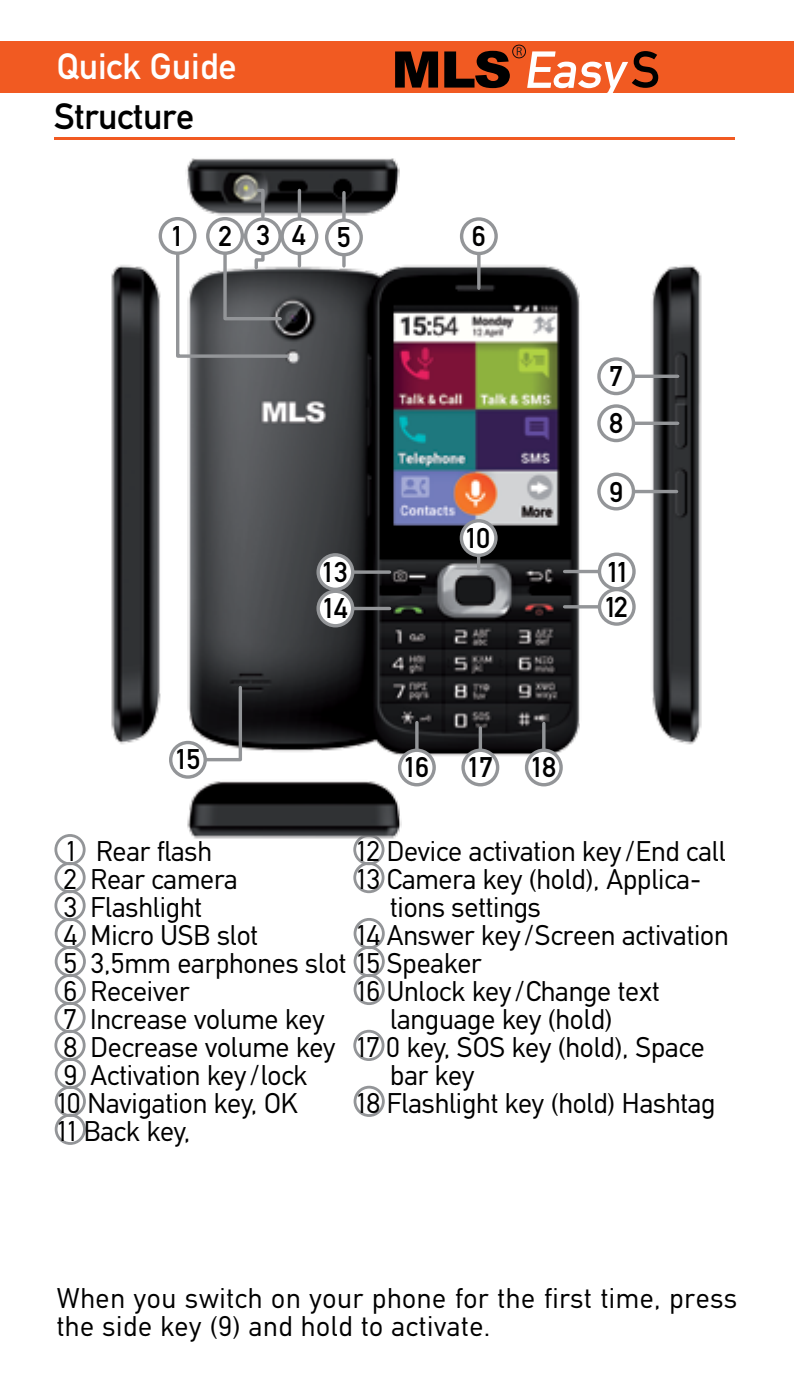
<style>
.page{position:relative;width:794px;height:1395px;background:#fff}
.page>*{position:absolute;margin:0;border:0;box-sizing:border-box;transform-origin:0 0}
.t1{font:36px "CF Din";color:#fff}
.t2{font:36px "CF Din";letter-spacing:-.005em;color:#000}
.t3{font:28px/28px "CF Din";letter-spacing:-.005em;color:#000}
.t4{font:28px/28px "CF Din";letter-spacing:.025em;color:#000}
.t5{font:28px/35.2px "CF Din";letter-spacing:-.05em;color:#000}
.s1{font-size:28.4px}
</style>
<div class="page">
<div style="left:54px;top:834px;width:32px;height:31px;border:3px solid #939598;border-radius:50%"></div>
<div style="left:353px;top:834px;width:31px;height:31px;border:3px solid #939598;border-radius:50%"></div>
<div style="left:54px;top:890px;width:32px;height:31px;border:3px solid #939598;border-radius:50%"></div>
<div style="left:55px;top:918px;width:31px;height:31px;border:3px solid #939598;border-radius:50%"></div>
<div style="left:353px;top:918px;width:32px;height:31px;border:3px solid #939598;border-radius:50%"></div>
<div style="left:55px;top:946px;width:31px;height:31px;border:3px solid #939598;border-radius:50%"></div>
<div style="left:353px;top:946px;width:32px;height:31px;border:3px solid #939598;border-radius:50%"></div>
<div style="left:55px;top:974px;width:31px;height:31px;border:3px solid #939598;border-radius:50%"></div>
<div style="left:353px;top:974px;width:32px;height:31px;border:3px solid #939598;border-radius:50%"></div>
<div style="left:54px;top:862px;width:32px;height:31px;border:3px solid #939598;border-radius:50%"></div>
<div style="left:353px;top:862px;width:31px;height:31px;border:3px solid #939598;border-radius:50%"></div>
<div style="left:54px;top:1002px;width:32px;height:31px;border:3px solid #939598;border-radius:50%"></div>
<div style="left:54px;top:1030px;width:32px;height:31px;border:3px solid #939598;border-radius:50%"></div>
<div style="left:353px;top:1030px;width:31px;height:31px;border:3px solid #939598;border-radius:50%"></div>
<div style="left:55px;top:1058px;width:31px;height:31px;border:3px solid #939598;border-radius:50%"></div>
<div style="left:55px;top:1113px;width:31px;height:32px;border:3px solid #939598;border-radius:50%"></div>
<div style="left:55px;top:1085px;width:31px;height:32px;border:3px solid #939598;border-radius:50%"></div>
<div style="left:353px;top:1085px;width:32px;height:32px;border:3px solid #939598;border-radius:50%"></div>
<div style="left:0;top:42px;width:794px;height:51px;background:#f15a22"></div>
<hr style="left:54px;top:137px;width:680px;height:3px;background:#f15a22">
<svg style="left:395px;top:51px;width:43px;height:37px"></svg>
<svg style="left:444px;top:45px;width:214px;height:48px"></svg>
<img style="left:111px;top:158px;width:591px;height:684px">
<svg style="left:298px;top:255px;width:3px;height:11px"></svg>
<div style="left:282px;top:219px;width:35px;height:34px;background:#fff;border-radius:50%"></div>
<div style="left:280px;top:217px;width:38px;height:38px;border:3px solid #939598;border-radius:50%"></div>
<svg style="left:190px;top:684px;width:54px;height:79px"></svg>
<div style="left:160px;top:219px;width:35px;height:34px;background:#fff;border-radius:50%"></div>
<div style="left:159px;top:217px;width:37px;height:38px;border:3px solid #939598;border-radius:50%"></div>
<svg style="left:342px;top:193px;width:4px;height:25px"></svg>
<div style="left:599px;top:474px;width:34px;height:35px;background:#fff;border-radius:50%"></div>
<div style="left:597px;top:472px;width:38px;height:38px;border:3px solid #939598;border-radius:50%"></div>
<div style="left:599px;top:406px;width:34px;height:34px;background:#fff;border-radius:50%"></div>
<div style="left:597px;top:404px;width:38px;height:38px;border:3px solid #939598;border-radius:50%"></div>
<div style="left:461px;top:521px;width:35px;height:34px;background:#fff;border-radius:50%"></div>
<div style="left:460px;top:519px;width:37px;height:38px;border:3px solid #939598;border-radius:50%"></div>
<div style="left:599px;top:359px;width:34px;height:34px;background:#fff;border-radius:50%"></div>
<div style="left:597px;top:357px;width:38px;height:38px;border:3px solid #939598;border-radius:50%"></div>
<div style="left:327px;top:220px;width:34px;height:35px;background:#fff;border-radius:50%"></div>
<div style="left:325px;top:218px;width:38px;height:38px;border:3px solid #939598;border-radius:50%"></div>
<div style="left:208px;top:219px;width:34px;height:34px;background:#fff;border-radius:50%"></div>
<div style="left:206px;top:217px;width:38px;height:38px;border:3px solid #939598;border-radius:50%"></div>
<div style="left:246px;top:219px;width:34px;height:34px;background:#fff;border-radius:50%"></div>
<div style="left:244px;top:217px;width:38px;height:38px;border:3px solid #939598;border-radius:50%"></div>
<div style="left:461px;top:219px;width:35px;height:34px;background:#fff;border-radius:50%"></div>
<div style="left:460px;top:217px;width:38px;height:38px;border:3px solid #939598;border-radius:50%"></div>
<svg style="left:254px;top:187px;width:12px;height:33px"></svg>
<svg style="left:634px;top:374px;width:43px;height:4px"></svg>
<svg style="left:634px;top:421px;width:43px;height:4px"></svg>
<div style="left:599px;top:554px;width:35px;height:35px;background:#fff;border-radius:50%"></div>
<div style="left:598px;top:552px;width:37px;height:38px;border:3px solid #939598;border-radius:50%"></div>
<svg style="left:478px;top:728px;width:4px;height:20px"></svg>
<svg style="left:174px;top:250px;width:117px;height:109px"></svg>
<hr style="left:298px;top:190px;width:3px;height:28px;background:#939598">
<hr style="left:477px;top:254px;width:3px;height:34px;background:#939598">
<svg style="left:342px;top:256px;width:4px;height:10px"></svg>
<hr style="left:633px;top:490px;width:43px;height:3px;background:#939598">
<div style="left:599px;top:589px;width:35px;height:35px;background:#fff;border-radius:50%"></div>
<div style="left:598px;top:588px;width:37px;height:38px;border:3px solid #939598;border-radius:50%"></div>
<div style="left:318px;top:555px;width:35px;height:34px;background:#fff;border-radius:50%"></div>
<div style="left:316px;top:553px;width:38px;height:38px;border:3px solid #939598;border-radius:50%"></div>
<div style="left:318px;top:591px;width:35px;height:35px;background:#fff;border-radius:50%"></div>
<div style="left:316px;top:589px;width:38px;height:38px;border:3px solid #939598;border-radius:50%"></div>
<div style="left:171px;top:742px;width:34px;height:35px;background:#fff;border-radius:50%"></div>
<div style="left:169px;top:741px;width:38px;height:38px;border:3px solid #939598;border-radius:50%"></div>
<hr style="left:542px;top:723px;width:3px;height:30px;background:#939598">
<hr style="left:415px;top:722px;width:3px;height:30px;background:#939598">
<svg style="left:353px;top:570px;width:36px;height:4px"></svg>
<hr style="left:477px;top:555px;width:3px;height:14px;background:#939598">
<hr style="left:564px;top:570px;width:34px;height:3px;background:#939598">
<hr style="left:564px;top:605px;width:34px;height:3px;background:#939598">
<hr style="left:353px;top:607px;width:36px;height:3px;background:#939598">
<div style="left:399px;top:750px;width:35px;height:35px;background:#fff;border-radius:50%"></div>
<div style="left:398px;top:748px;width:38px;height:38px;border:3px solid #939598;border-radius:50%"></div>
<div style="left:463px;top:750px;width:34px;height:35px;background:#fff;border-radius:50%"></div>
<div style="left:461px;top:748px;width:38px;height:38px;border:3px solid #939598;border-radius:50%"></div>
<div style="left:526px;top:750px;width:35px;height:35px;background:#fff;border-radius:50%"></div>
<div style="left:525px;top:748px;width:38px;height:38px;border:3px solid #939598;border-radius:50%"></div>
<p class="t1" style="left:57px;top:47px;width:181px">Quick Guide</p>
<p class="t2" style="left:54px;top:96px;width:141px">Structure</p>
<p class="t5" style="left:218px;top:219px;width:53px">2 3</p>
<p class="t5" style="left:337px;top:220px;width:15px">5</p>
<p class="t5" style="left:472px;top:219px;width:15px">6</p>
<p class="t5" style="left:171px;top:219px;width:15px">1</p>
<p class="t5" style="left:292px;top:218px;width:15px">4</p>
<p class="t5" style="left:321px;top:555px;width:28px">13<br>14</p>
<p class="t5" style="left:465px;top:521px;width:26px">10</p>
<p class="t5" style="left:609px;top:359px;width:15px">7</p>
<p class="t5" style="left:609px;top:406px;width:15px">8</p>
<p class="t5" style="left:609px;top:474px;width:15px">9</p>
<p class="t5" style="left:604px;top:554px;width:27px">11<br>1<span class="s1">2</span></p>
<p class="t5" style="left:175px;top:742px;width:27px">15</p>
<p class="t5" style="left:403px;top:750px;width:27px">16</p>
<p class="t5" style="left:467px;top:750px;width:27px">17</p>
<p class="t5" style="left:530px;top:750px;width:27px">18</p>
<p class="t3" style="left:356px;top:838px;width:371px">12 Device activation key / End call</p>
<p class="t3" style="left:356px;top:866px;width:346px">13 Camera key (hold), Applica-</p>
<p class="t3" style="left:390px;top:894px;width:152px">tions settings</p>
<p class="t3" style="left:356px;top:922px;width:374px">14 Answer key / Screen activation</p>
<p class="t3" style="left:356px;top:978px;width:305px">16 Unlock key / Change text</p>
<p class="t3" style="left:390px;top:1006px;width:224px">language key (hold)</p>
<p class="t3" style="left:356px;top:1034px;width:350px">17 0 key, SOS key (hold), Space</p>
<p class="t3" style="left:390px;top:1062px;width:85px">bar key</p>
<p class="t3" style="left:356px;top:1090px;width:361px">18 Flashlight key (hold) Hashtag</p>
<p class="t3" style="left:57px;top:838px;width:426px;text-indent:9px">1 Rear flash<br>2 Rear camera<br>3 Flashlight<br>4 Micro USB slot<br>5 3,5mm earphones slot 15 Speaker<br>6 Receiver<br>7 Increase volume key<br>8 Decrease volume key<br>9 Activation key / lock<br>10 Navigation key, OK<br>11 Back key,</p>
<p class="t4" style="left:57px;top:1284px;width:682px">When you switch on your phone for the first time, press the side key (9) and hold to activate.</p>
</div>
